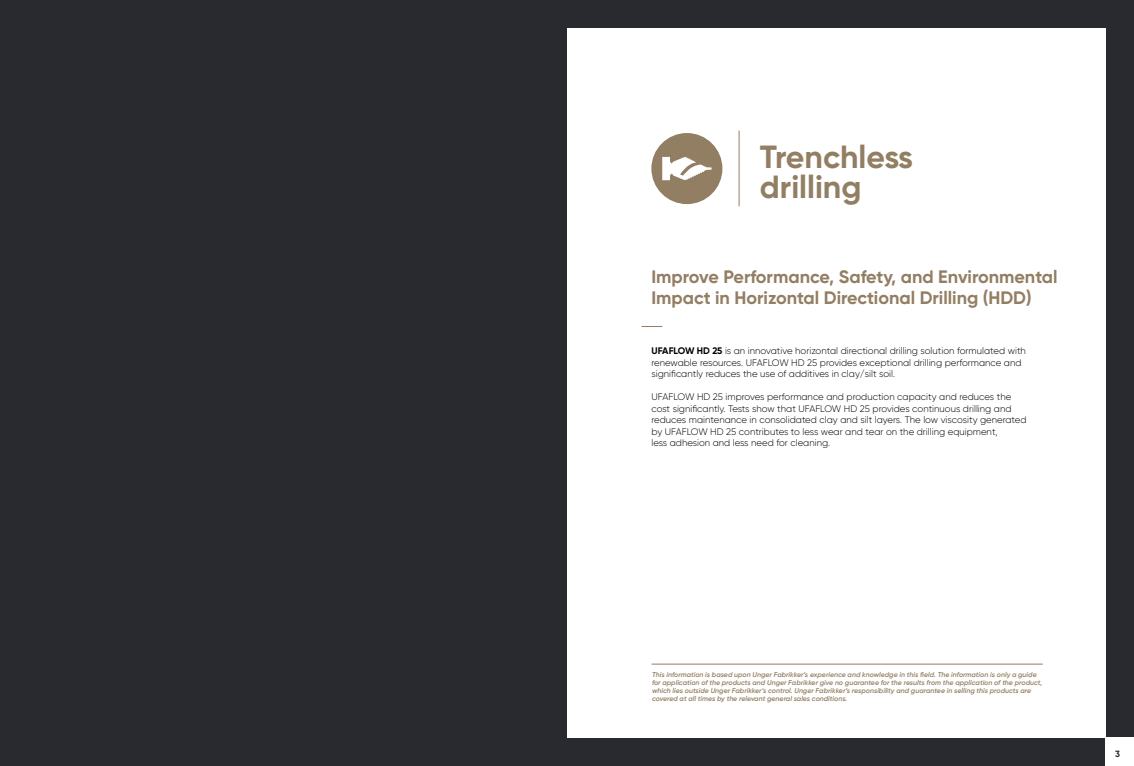
<style>
.page{position:relative;width:1134px;height:766px;background:#fff}
.page>*{position:absolute;margin:0;border:0;box-sizing:border-box;transform-origin:0 0}
.t1{font:700 32px/30px "Gilroy";color:#927e62}
.t2{font:700 18px/21px "Gilroy";color:#927e62}
.t3{font:300 9.5px/11.5px "Gilroy";color:#000}
.t4{font:700 9px "Gilroy";color:#292a30}
.t5{font:italic 600 7px/8px "Gilroy";color:#927e62}
.s1{font-weight:700}
</style>
<div class="page">
<div style="left:0;top:0;width:1134px;height:765px;background:#292a30"></div>
<div style="left:567px;top:28px;width:539px;height:709px;background:#fff"></div>
<hr style="left:651px;top:663px;width:392px;height:1px;background:#927e62">
<svg style="left:641px;top:326px;width:21px;height:1px"></svg>
<hr style="left:739px;top:131px;width:1px;height:75px;background:#927e62">
<div style="left:1106px;top:737px;width:28px;height:28px;background:#fff"></div>
<div style="left:651px;top:133px;width:71px;height:71px;background:#927e62;border-radius:50%"></div>
<svg style="left:662px;top:157px;width:49px;height:23px"></svg>
<h1 class="t1" style="left:760px;top:142px;width:155px">Trenchless drilling</h1>
<h2 class="t2" style="left:651px;top:265px;width:408px">Improve Performance, Safety, and Environmental<br>Impact in Horizontal Directional Drilling (HDD)</h2>
<p class="t3" style="left:651px;top:345px;width:376px"><span class="s1">UFAFLOW HD 25</span> is an innovative horizontal directional drilling solution formulated with renewable resources. UFAFLOW HD 25 provides exceptional drilling performance and significantly reduces the use of additives in clay/silt soil.</p>
<p class="t3" style="left:651px;top:391px;width:377px">UFAFLOW HD 25 improves performance and production capacity and reduces the cost significantly. Tests show that UFAFLOW HD 25 provides continuous drilling and reduces maintenance in consolidated clay and silt layers. The low viscosity generated by UFAFLOW HD 25 contributes to less wear and tear on the drilling equipment,<br>less adhesion and less need for cleaning.</p>
<p class="t5" style="left:652px;top:670px;width:392px">This information is based upon Unger Fabrikker’s experience and knowledge in this field. The information is only a guide for application of the products and Unger Fabrikker give no guarantee for the results from the application of the product, which lies outside Unger Fabrikker’s control. Unger Fabrikker’s responsibility and guarantee in selling this products are covered at all times by the relevant general sales conditions.</p>
<p class="t4" style="left:1115px;top:747px;width:6px">3</p>
</div>
